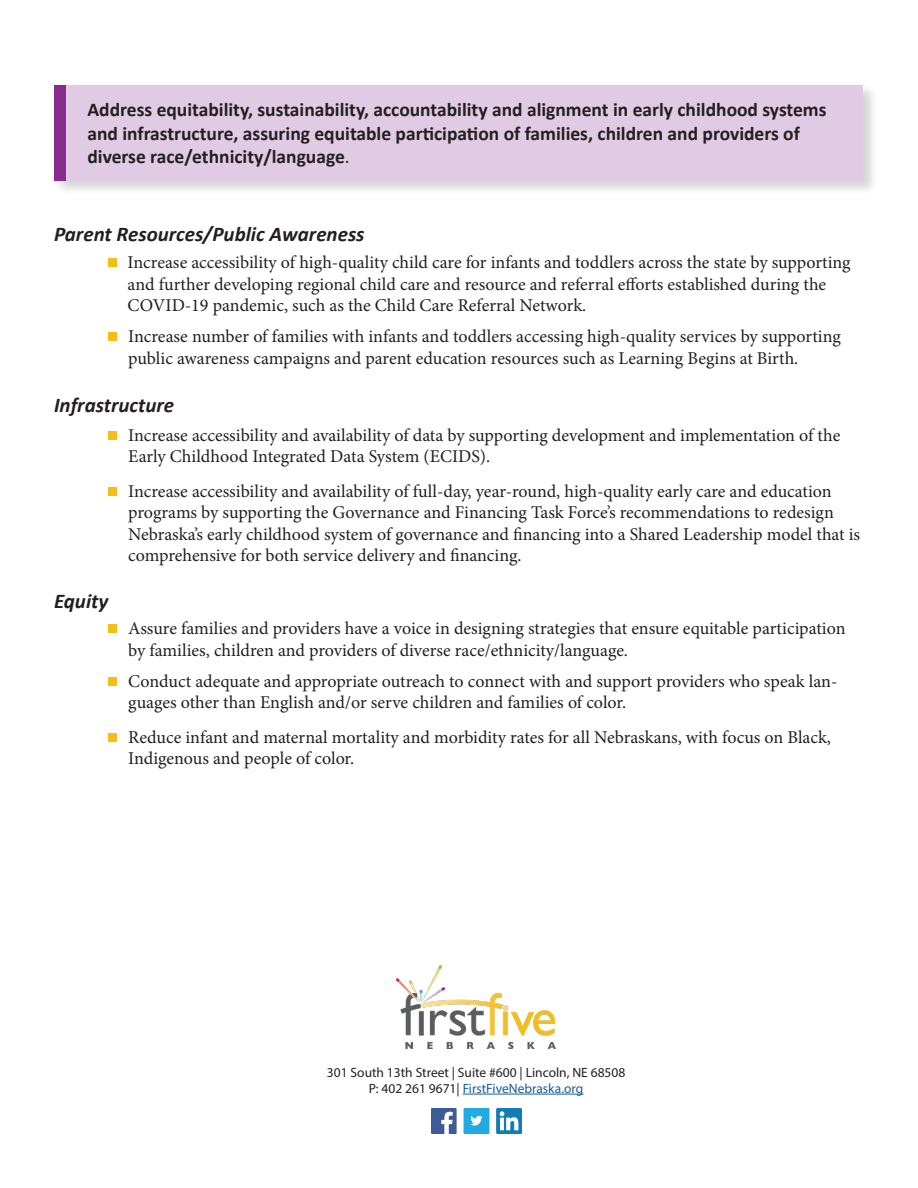
<style>
.page{position:relative;width:918px;height:1188px;background:#fff}
.page>*{position:absolute;margin:0;border:0;box-sizing:border-box;transform-origin:0 0}
.t1{font:italic 700 21px "Calibri";color:#231f20}
.t2{font:700 19.5px/23.4px "Calibri";color:#231f20}
.t3{font:18px/21.6px "Minion Pro";color:#231f20}
.t4{font:13.5px/16.2px "Myriad Pro";color:#231f20;text-align:center}
.s1{font-weight:400}
.s2{color:#175d9e}
</style>
<div class="page">
<img style="left:397px;top:966px;width:159px;height:83px">
<hr style="left:463px;top:1094px;width:120px;height:1px;background:#175d9e">
<img style="left:431px;top:1109px;width:90px;height:25px">
<div style="left:108px;top:431px;width:8px;height:9px;background:#f3be18"></div>
<div style="left:108px;top:487px;width:8px;height:9px;background:#f3be18"></div>
<div style="left:108px;top:625px;width:8px;height:8px;background:#f3be18"></div>
<div style="left:108px;top:677px;width:8px;height:9px;background:#f3be18"></div>
<div style="left:108px;top:733px;width:8px;height:9px;background:#f3be18"></div>
<div style="left:108px;top:332px;width:8px;height:9px;background:#f3be18"></div>
<div style="left:108px;top:258px;width:8px;height:9px;background:#f3be18"></div>
<div style="left:53px;top:83px;width:825px;height:113px;background:#231f20;opacity:.75"></div>
<div style="left:55px;top:85px;width:808px;height:96px;background:#e1cae3"></div>
<div style="left:54px;top:85px;width:12px;height:96px;background:#872b8f"></div>
<p class="t2" style="left:87px;top:98px;width:741px">Address equitability, sustainability, accountability and alignment in early childhood systems and infrastructure, assuring equitable participation of families, children and providers of</p>
<p class="t2" style="left:87px;top:145px;width:264px">diverse race/ethnicity/language<span class="s1">.</span></p>
<p class="t1" style="left:54px;top:220px;width:312px">Parent Resources/Public Awareness</p>
<p class="t3" style="left:128px;top:252px;width:725px">Increase accessibility of high-quality child care for infants and toddlers across the state by supporting and further developing regional child care and resource and referral efforts established during the<br>COVID-19 pandemic, such as the Child Care Referral Network.</p>
<p class="t3" style="left:128px;top:326px;width:714px">Increase number of families with infants and toddlers accessing high-quality services by supporting public awareness campaigns and parent education resources such as Learning Begins at Birth.</p>
<p class="t1" style="left:54px;top:390px;width:122px">Infrastructure</p>
<p class="t3" style="left:128px;top:424px;width:714px">Increase accessibility and availability of data by supporting development and implementation of the<br>Early Childhood Integrated Data System (ECIDS).</p>
<p class="t3" style="left:128px;top:480px;width:733px">Increase accessibility and availability of full-day, year-round, high-quality early care and education programs by supporting the Governance and Financing Task Force’s recommendations to redesign Nebraska’s early childhood system of governance and financing into a Shared Leadership model that is comprehensive for both service delivery and financing.</p>
<p class="t1" style="left:54px;top:586px;width:56px">Equity</p>
<p class="t3" style="left:128px;top:618px;width:719px">Assure families and providers have a voice in designing strategies that ensure equitable participation by families, children and providers of diverse race/ethnicity/language.</p>
<p class="t3" style="left:128px;top:670px;width:711px">Conduct adequate and appropriate outreach to connect with and support providers who speak lan&shy;guages other than English and/or serve children and families of color.</p>
<p class="t3" style="left:128px;top:726px;width:704px">Reduce infant and maternal mortality and morbidity rates for all Nebraskans, with focus on Black,<br>Indigenous and people of color.</p>
<p class="t4" style="left:327px;top:1064px;width:300px">301 South 13th Street | Suite #600 | Lincoln, NE 68508<br>P: 402 261 9671| <span class="s2">FirstFiveNebraska.org</span></p>
</div>
